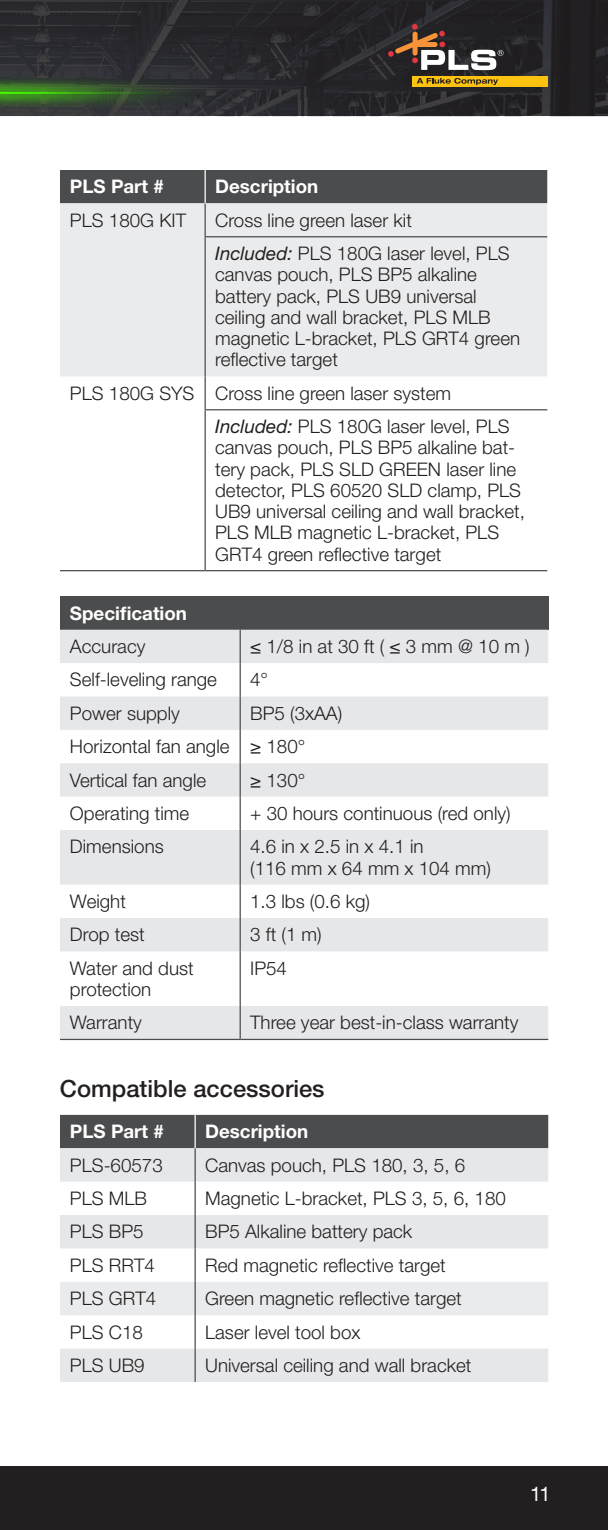
<style>
.page{position:relative;width:608px;height:1530px;background:#fff}
.page>*{position:absolute;margin:0;border:0;box-sizing:border-box;transform-origin:0 0}
.Subhead{font:500 23.75px "Helvetica Neue LT Pro";color:#231f20}
.t1{font:20px "Helvetica Neue LT Pro";color:#fff}
.Table_copy{font:300 18.75px/21.2px "Helvetica Neue LT Pro";color:#231f20}
.Table-copy-bold-rev{font:700 18.75px "Helvetica Neue LT Pro";color:#fff}
.s1{font-weight:400;font-style:italic}
</style>
<div class="page">
<div style="left:0;top:1466px;width:608px;height:64px;background:#231f20"></div>
<img style="left:0;top:0;width:608px;height:116px">
<img style="left:0;top:58px;width:246px;height:59px">
<div style="left:412px;top:76px;width:136px;height:10px;background:#fec210"></div>
<svg style="left:416px;top:78px;width:82px;height:7px"></svg>
<svg style="left:388px;top:24px;width:115px;height:46px;background:#5d514d"></svg>
<div style="left:60px;top:170px;width:487px;height:33px;background:#4b4c4d"></div>
<div style="left:60px;top:203px;width:487px;height:173px;background:#eaebec"></div>
<hr style="left:204px;top:203px;width:2px;height:33px;background:#4b4c4d">
<hr style="left:204px;top:237px;width:2px;height:139px;background:#4b4c4d">
<hr style="left:204px;top:376px;width:2px;height:33px;background:#4b4c4d">
<hr style="left:204px;top:410px;width:2px;height:160px;background:#4b4c4d">
<hr style="left:204px;top:170px;width:2px;height:33px;background:#fff">
<hr style="left:204px;top:409px;width:343px;height:1px;background:#4b4c4d">
<hr style="left:60px;top:570px;width:145px;height:1px;background:#4b4c4d">
<hr style="left:205px;top:570px;width:342px;height:1px;background:#4b4c4d">
<hr style="left:204px;top:236px;width:343px;height:1px;background:#4b4c4d">
<div style="left:60px;top:596px;width:488px;height:34px;background:#4b4c4d"></div>
<svg style="left:60px;top:630px;width:488px;height:321px;fill:#e6e7e9"></svg>
<div style="left:60px;top:1006px;width:488px;height:33px;background:#e6e7e9"></div>
<hr style="left:239px;top:630px;width:2px;height:33px;background:#4b4c4d">
<hr style="left:239px;top:663px;width:2px;height:33px;background:#4b4c4d">
<hr style="left:239px;top:696px;width:2px;height:34px;background:#4b4c4d">
<hr style="left:239px;top:730px;width:2px;height:33px;background:#4b4c4d">
<hr style="left:239px;top:763px;width:2px;height:34px;background:#4b4c4d">
<hr style="left:239px;top:797px;width:2px;height:33px;background:#4b4c4d">
<hr style="left:239px;top:830px;width:2px;height:55px;background:#4b4c4d">
<hr style="left:239px;top:885px;width:2px;height:33px;background:#4b4c4d">
<hr style="left:239px;top:918px;width:2px;height:33px;background:#4b4c4d">
<hr style="left:239px;top:951px;width:2px;height:55px;background:#4b4c4d">
<hr style="left:239px;top:1006px;width:2px;height:33px;background:#4b4c4d">
<hr style="left:60px;top:1039px;width:180px;height:1px;background:#4b4c4d">
<hr style="left:240px;top:1039px;width:308px;height:1px;background:#4b4c4d">
<div style="left:60px;top:1115px;width:488px;height:33px;background:#4b4c4d"></div>
<svg style="left:60px;top:1148px;width:488px;height:234px"></svg>
<div style="left:60px;top:1215px;width:488px;height:33px;background:#e6e7e9"></div>
<div style="left:60px;top:1282px;width:488px;height:33px;background:#eaebec"></div>
<hr style="left:194px;top:1115px;width:2px;height:33px;background:#fff">
<hr style="left:194px;top:1148px;width:2px;height:34px;background:#4b4c4d">
<hr style="left:194px;top:1182px;width:2px;height:33px;background:#4b4c4d">
<hr style="left:194px;top:1215px;width:2px;height:33px;background:#4b4c4d">
<hr style="left:194px;top:1248px;width:2px;height:34px;background:#4b4c4d">
<hr style="left:194px;top:1282px;width:2px;height:33px;background:#4b4c4d">
<hr style="left:194px;top:1315px;width:2px;height:34px;background:#4b4c4d">
<hr style="left:194px;top:1349px;width:2px;height:33px;background:#4b4c4d">
<p class="Table-copy-bold-rev" style="left:70px;top:175px;width:95px">PLS Part #</p>
<p class="Table-copy-bold-rev" style="left:215px;top:175px;width:105px">Description</p>
<p class="Table_copy" style="left:70px;top:209px;width:118px">PLS 180G KIT</p>
<p class="Table_copy" style="left:215px;top:209px;width:198px">Cross line green laser kit</p>
<p class="Table_copy" style="left:215px;top:242px;width:306px"><span class="s1">Included:</span> PLS 180G laser level, PLS canvas pouch, PLS BP5 alkaline battery pack, PLS UB9 universal ceiling and wall bracket, PLS MLB magnetic L-bracket, PLS GRT4 green reflective target</p>
<p class="Table_copy" style="left:70px;top:382px;width:126px">PLS 180G SYS</p>
<p class="Table_copy" style="left:215px;top:382px;width:237px">Cross line green laser system</p>
<p class="Table_copy" style="left:215px;top:416px;width:311px"><span class="s1">Included:</span> PLS 180G laser level, PLS canvas pouch, PLS BP5 alkaline bat&shy;tery pack, PLS SLD GREEN laser line detector, PLS 60520 SLD clamp, PLS UB9 universal ceiling and wall bracket, PLS MLB magnetic L-bracket, PLS GRT4 green reflective target</p>
<p class="Table-copy-bold-rev" style="left:70px;top:601px;width:118px">Specification</p>
<p class="Table_copy" style="left:70px;top:635px;width:77px">Accuracy</p>
<p class="Table_copy" style="left:250px;top:635px;width:281px">≤ 1/8 in at 30 ft ( ≤ 3 mm @ 10 m )</p>
<p class="Table_copy" style="left:70px;top:669px;width:148px">Self-leveling range</p>
<p class="Table_copy" style="left:250px;top:669px;width:19px">4°</p>
<p class="Table_copy" style="left:70px;top:702px;width:111px">Power supply</p>
<p class="Table_copy" style="left:250px;top:702px;width:94px">BP5 (3xAA)</p>
<p class="Table_copy" style="left:70px;top:736px;width:161px">Horizontal fan angle</p>
<p class="Table_copy" style="left:250px;top:736px;width:57px">≥ 180°</p>
<p class="Table_copy" style="left:70px;top:769px;width:138px">Vertical fan angle</p>
<p class="Table_copy" style="left:250px;top:769px;width:57px">≥ 130°</p>
<p class="Table_copy" style="left:70px;top:802px;width:121px">Operating time</p>
<p class="Table_copy" style="left:250px;top:802px;width:262px">+ 30 hours continuous (red only)</p>
<p class="Table_copy" style="left:70px;top:836px;width:95px">Dimensions</p>
<p class="Table_copy" style="left:250px;top:836px;width:242px">4.6 in x 2.5 in x 4.1 in<br>(116 mm x 64 mm x 104 mm)</p>
<p class="Table_copy" style="left:70px;top:890px;width:57px">Weight</p>
<p class="Table_copy" style="left:250px;top:890px;width:121px">1.3 lbs (0.6 kg)</p>
<p class="Table_copy" style="left:70px;top:924px;width:76px">Drop test</p>
<p class="Table_copy" style="left:250px;top:924px;width:73px">3 ft (1 m)</p>
<p class="Table_copy" style="left:70px;top:957px;width:125px">Water and dust protection</p>
<p class="Table_copy" style="left:250px;top:957px;width:38px">IP54</p>
<p class="Table_copy" style="left:70px;top:1012px;width:73px">Warranty</p>
<p class="Table_copy" style="left:250px;top:1012px;width:270px">Three year best-in-class warranty</p>
<p class="Subhead" style="left:60px;top:1075px;width:266px">Compatible accessories</p>
<p class="Table-copy-bold-rev" style="left:70px;top:1120px;width:95px">PLS Part #</p>
<p class="Table-copy-bold-rev" style="left:205px;top:1120px;width:105px">Description</p>
<p class="Table_copy" style="left:70px;top:1154px;width:94px">PLS-60573</p>
<p class="Table_copy" style="left:205px;top:1154px;width:261px">Canvas pouch, PLS 180, 3, 5, 6</p>
<p class="Table_copy" style="left:70px;top:1187px;width:79px">PLS MLB</p>
<p class="Table_copy" style="left:205px;top:1187px;width:302px">Magnetic L-bracket, PLS 3, 5, 6, 180</p>
<p class="Table_copy" style="left:70px;top:1221px;width:75px">PLS BP5</p>
<p class="Table_copy" style="left:205px;top:1221px;width:209px">BP5 Alkaline battery pack</p>
<p class="Table_copy" style="left:70px;top:1254px;width:86px">PLS RRT4</p>
<p class="Table_copy" style="left:205px;top:1254px;width:242px">Red magnetic reflective target</p>
<p class="Table_copy" style="left:70px;top:1288px;width:88px">PLS GRT4</p>
<p class="Table_copy" style="left:205px;top:1288px;width:258px">Green magnetic reflective target</p>
<p class="Table_copy" style="left:70px;top:1321px;width:74px">PLS C18</p>
<p class="Table_copy" style="left:205px;top:1321px;width:157px">Laser level tool box</p>
<p class="Table_copy" style="left:70px;top:1354px;width:76px">PLS UB9</p>
<p class="Table_copy" style="left:205px;top:1354px;width:268px">Universal ceiling and wall bracket</p>
<p class="t1" style="left:530px;top:1481px;width:22px">11</p>
</div>
